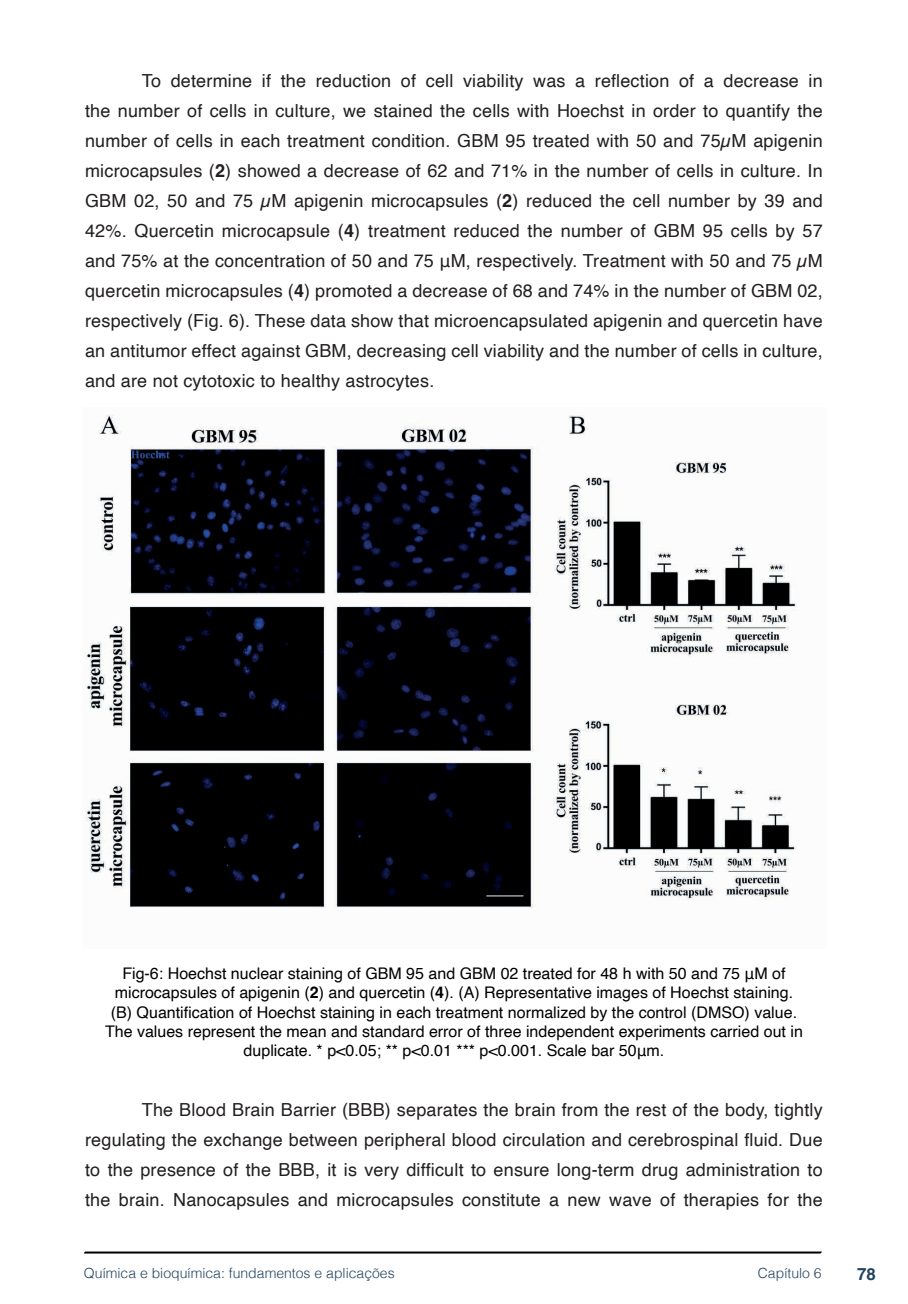
<style>
.page{position:relative;width:908px;height:1304px;background:#fff}
.page>*{position:absolute;margin:0;border:0;box-sizing:border-box;transform-origin:0 0}
.t1{font:18px/30px "Helvetica";letter-spacing:.01em;color:#231f20;text-align:justify}
.t2{font:700 16.8px "Helvetica";color:#23445f}
.t3{font:16px/19.2px "Helvetica";color:#000;text-align:center}
.t4{font:300 14px "Helvetica";color:#23445f}
.s1{font-weight:700}
.s2{color:#000001}
.s3{font-weight:700;color:#000001}
</style>
<div class="page">
<svg style="left:84px;top:1251px;width:737px;height:3px;background:#515151"></svg>
<img style="left:85px;top:415px;width:712px;height:493px">
<p class="t1" style="left:85px;top:66px;width:739px;text-indent:57px">To determine if the reduction of cell viability was a reflection of a decrease in the number of cells in culture, we stained the cells with Hoechst in order to quantify the number of cells in each treatment condition. GBM 95 treated with 50 and 75µM apigenin microcapsules (<span class="s1">2</span>) showed a decrease of 62 and 71% in the number of cells in culture. In GBM 02, 50 and 75 µM apigenin microcapsules (<span class="s1">2</span>) reduced the cell number by 39 and 42%. Quercetin microcapsule (<span class="s1">4</span>) treatment reduced the number of GBM 95 cells by 57 and 75% at the concentration of 50 and 75 μM, respectively. Treatment with 50 and 75 µM quercetin microcapsules (<span class="s1">4</span>) promoted a decrease of 68 and 74% in the number of GBM 02, respectively (Fig. 6). These data show that microencapsulated apigenin and quercetin have an antitumor effect against GBM, decreasing cell viability and the number of cells in culture, and are not cytotoxic to healthy astrocytes.</p>
<p class="t3" style="left:105px;top:964px;width:699px"><span class="s2">Fig-6: Hoechst nuclear staining of GBM 95 and GBM 02 treated for 48 h with 50 and 75 μM of microcapsules of apigenin (</span><span class="s3">2</span><span class="s2">)</span> and quercetin (<span class="s1">4</span>). (A) Representative images of Hoechst staining. (B) Quantification of Hoechst staining in each treatment normalized by the control (DMSO) value.<br>The values represent the mean and standard error of three independent experiments carried out in duplicate. * p&lt;0.05; ** p&lt;0.01 *** p&lt;0.001. Scale bar 50μm.</p>
<p class="t1" style="left:85px;top:1095px;width:738px;text-indent:57px">The Blood Brain Barrier (BBB) separates the brain from the rest of the body, tightly regulating the exchange between peripheral blood circulation and cerebrospinal fluid. Due to the presence of the BBB, it is very difficult to ensure long-term drug administration to the brain. Nanocapsules and microcapsules constitute a new wave of therapies for the</p>
<p class="t4" style="left:84px;top:1261px;width:312px">Química e bioquímica: fundamentos e aplicações</p>
<p class="t4" style="left:757px;top:1261px;width:65px">Capítulo 6</p>
<p class="t2" style="left:856px;top:1264px;width:20px">78</p>
</div>
